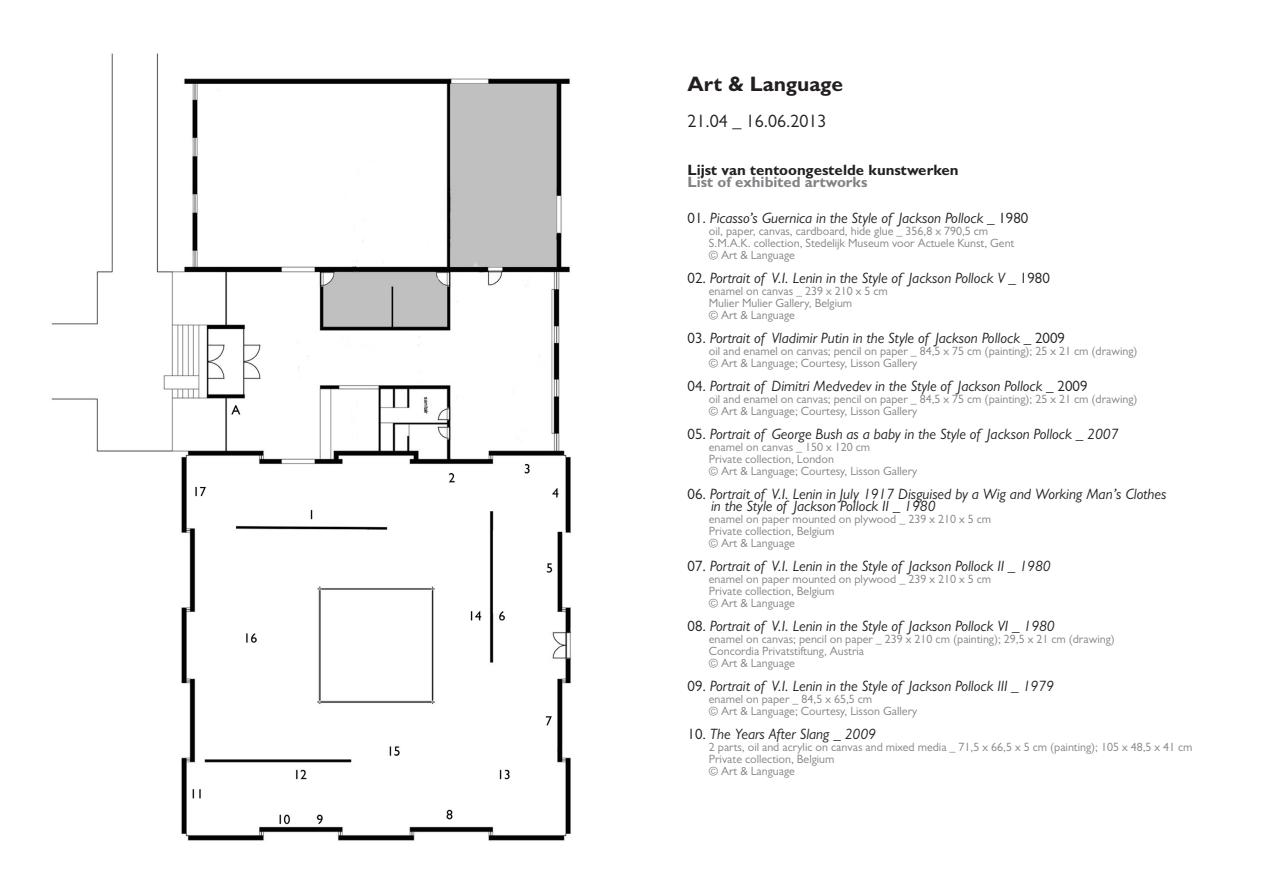
<style>
.page{position:relative;width:1263px;height:893px;background:#fff}
.page>*{position:absolute;margin:0;border:0;box-sizing:border-box;transform-origin:0 0}
.t1{font:700 21px "Gill Sans MT Std";color:#231f20}
.t2{font:18px "Gill Sans MT Std";color:#231f20}
.t3{font:italic 15px "Gill Sans MT Std";color:#231f20}
.t4{font:700 15px "Gill Sans MT Std";color:#231f20}
.t5{font:700 15px "Gill Sans MT Std";color:#808285}
.t6{font:12px "Gill Sans MT Std";color:#808285}
.s1{font-style:normal}
</style>
<div class="page">
<img style="left:51px;top:53px;width:520px;height:788px">
<p class="t1" style="left:687px;top:71px;width:157px">Art &amp; Language</p>
<p class="t2" style="left:687px;top:110px;width:140px">21.04 _ 16.06.2013</p>
<p class="t4" style="left:687px;top:160px;width:273px">Lijst van tentoongestelde kunstwerken</p>
<p class="t5" style="left:687px;top:172px;width:181px">List of exhibited artworks</p>
<p class="t3" style="left:687px;top:209px;width:342px"><span class="s1">01.</span> Picasso’s Guernica in the Style of Jackson Pollock <span class="s1">_ 1980</span></p>
<p class="t6" style="left:709px;top:224px;width:281px">oil, paper, canvas, cardboard, hide glue _ 356,8 x 790,5 cm</p>
<p class="t6" style="left:709px;top:236px;width:307px">S.M.A.K. collection, Stedelijk Museum voor Actuele Kunst, Gent</p>
<p class="t6" style="left:709px;top:248px;width:88px">© Art &amp; Language</p>
<p class="t3" style="left:687px;top:269px;width:364px"><span class="s1">02.</span> Portrait of V.I. Lenin in the Style of Jackson Pollock V <span class="s1">_ 1980</span></p>
<p class="t6" style="left:709px;top:284px;width:181px">enamel on canvas _ 239 x 210 x 5 cm</p>
<p class="t6" style="left:709px;top:296px;width:145px">Mulier Mulier Gallery, Belgium</p>
<p class="t6" style="left:709px;top:308px;width:88px">© Art &amp; Language</p>
<p class="t3" style="left:687px;top:329px;width:379px"><span class="s1">03.</span> Portrait of Vladimir Putin in the Style of Jackson Pollock <span class="s1">_ 2009</span></p>
<p class="t6" style="left:709px;top:344px;width:430px">oil and enamel on canvas; pencil on paper _ 84,5 x 75 cm (painting); 25 x 21 cm (drawing)</p>
<p class="t6" style="left:709px;top:356px;width:210px">© Art &amp; Language; Courtesy, Lisson Gallery</p>
<p class="t3" style="left:687px;top:377px;width:401px"><span class="s1">04.</span> Portrait of Dimitri Medvedev in the Style of Jackson Pollock <span class="s1">_ 2009</span></p>
<p class="t6" style="left:709px;top:392px;width:430px">oil and enamel on canvas; pencil on paper _ 84,5 x 75 cm (painting); 25 x 21 cm (drawing)</p>
<p class="t6" style="left:709px;top:404px;width:210px">© Art &amp; Language; Courtesy, Lisson Gallery</p>
<p class="t3" style="left:687px;top:425px;width:432px"><span class="s1">05.</span> Portrait of George Bush as a baby in the Style of Jackson Pollock _ 2007</p>
<p class="t6" style="left:709px;top:440px;width:163px">enamel on canvas _ 150 x 120 cm</p>
<p class="t6" style="left:709px;top:452px;width:127px">Private collection, London</p>
<p class="t6" style="left:709px;top:464px;width:210px">© Art &amp; Language; Courtesy, Lisson Gallery</p>
<p class="t3" style="left:687px;top:485px;width:480px"><span class="s1">06.</span> Portrait of V.I. Lenin in July 1917 Disguised by a Wig and Working Man’s Clothes</p>
<p class="t3" style="left:711px;top:497px;width:226px">in the Style of Jackson Pollock II _ 1980</p>
<p class="t6" style="left:709px;top:512px;width:284px">enamel on paper mounted on plywood _ 239 x 210 x 5 cm</p>
<p class="t6" style="left:709px;top:524px;width:127px">Private collection, Belgium</p>
<p class="t6" style="left:709px;top:536px;width:88px">© Art &amp; Language</p>
<p class="t3" style="left:687px;top:557px;width:365px"><span class="s1">07.</span> Portrait of V.I. Lenin in the Style of Jackson Pollock II _ 1980</p>
<p class="t6" style="left:709px;top:572px;width:284px">enamel on paper mounted on plywood _ 239 x 210 x 5 cm</p>
<p class="t6" style="left:709px;top:584px;width:127px">Private collection, Belgium</p>
<p class="t6" style="left:709px;top:596px;width:88px">© Art &amp; Language</p>
<p class="t3" style="left:687px;top:617px;width:369px"><span class="s1">08.</span> Portrait of V.I. Lenin in the Style of Jackson Pollock VI _ 1980</p>
<p class="t6" style="left:709px;top:632px;width:407px">enamel on canvas; pencil on paper _ 239 x 210 cm (painting); 29,5 x 21 cm (drawing)</p>
<p class="t6" style="left:709px;top:644px;width:157px">Concordia Privatstiftung, Austria</p>
<p class="t6" style="left:709px;top:656px;width:88px">© Art &amp; Language</p>
<p class="t3" style="left:687px;top:677px;width:368px"><span class="s1">09.</span> Portrait of V.I. Lenin in the Style of Jackson Pollock III _ 1979</p>
<p class="t6" style="left:709px;top:692px;width:165px">enamel on paper _ 84,5 x 65,5 cm</p>
<p class="t6" style="left:709px;top:704px;width:210px">© Art &amp; Language; Courtesy, Lisson Gallery</p>
<p class="t3" style="left:687px;top:725px;width:190px"><span class="s1">10.</span> The Years After Slang _ 2009</p>
<p class="t6" style="left:709px;top:740px;width:485px">2 parts, oil and acrylic on canvas and mixed media _ 71,5 x 66,5 x 5 cm (painting); 105 x 48,5 x 41 cm</p>
<p class="t6" style="left:709px;top:752px;width:127px">Private collection, Belgium</p>
<p class="t6" style="left:709px;top:764px;width:88px">© Art &amp; Language</p>
</div>
